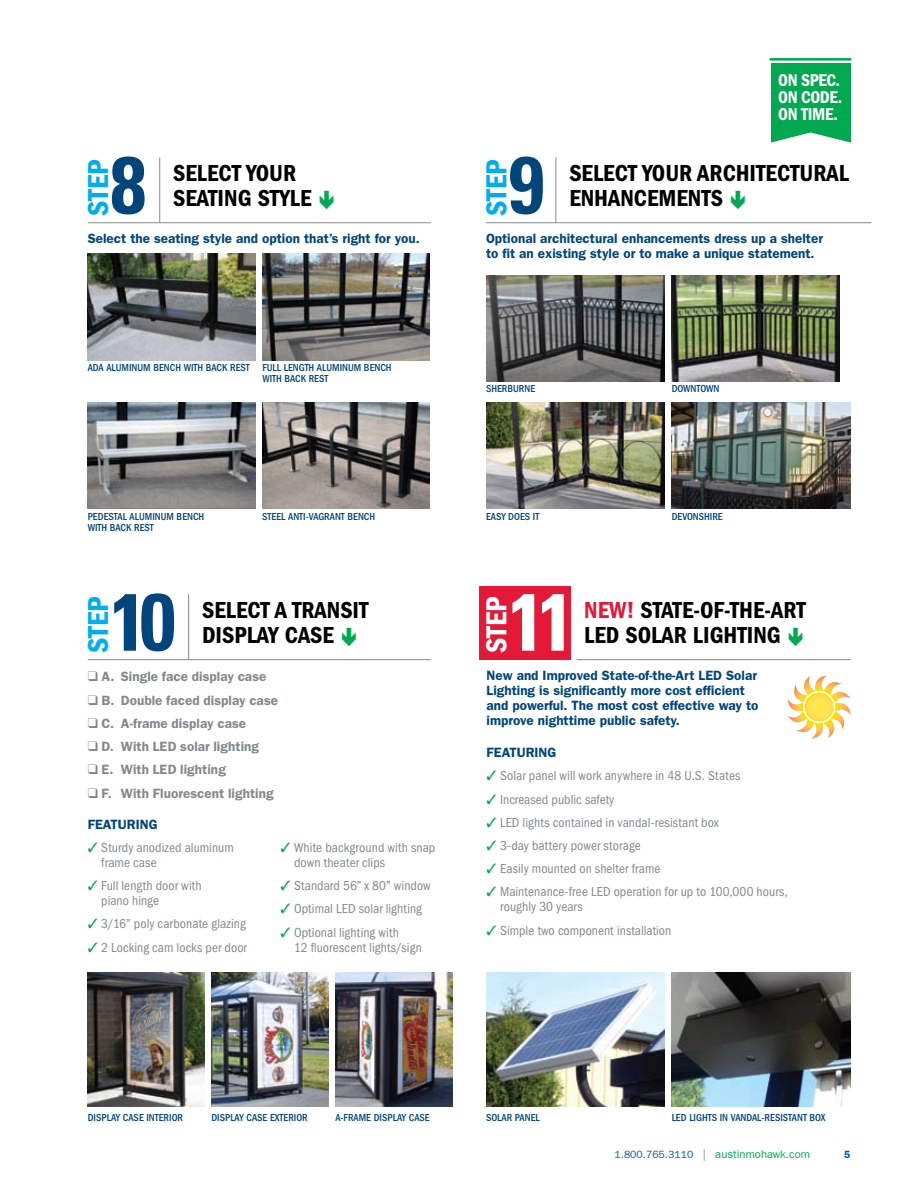
<style>
.page{position:relative;width:918px;height:1188px;background:#fff}
.page>*{position:absolute;margin:0;border:0;box-sizing:border-box;transform-origin:0 0}
.t1{font:700 condensed 81px "Univers LT Std";color:#00457c}
.t2{font:700 condensed 81px "Univers LT Std";color:#fff}
.t3{font:30px "ITC Franklin Gothic Std Dm Cd";color:#00aeef}
.t4{font:30px "ITC Franklin Gothic Std Dm Cd";color:#fff}
.t5{font:24px/25.5px "ITC Franklin Gothic Std Dm Cd";color:#000}
.t6{font:17.7px/16.8px "ITC Franklin Gothic Std Dm Cd";letter-spacing:-.025em;color:#fff}
.t7{font:condensed 13.5px/15px "ITC Franklin Gothic Std";letter-spacing:.005em;color:#81898e}
.t8{font:600 13.5px/15px "ITC Franklin Gothic Std";color:#00457c}
.t9{font:600 13.5px "ITC Franklin Gothic Std";letter-spacing:.005em;color:#81898e}
.t10{font:11.25px "ITC Franklin Gothic Std";color:#00a94f}
.t11{font:500 condensed 10.5px/11.2px "ITC Franklin Gothic Std";color:#00457c}
.t12{font:600 10.5px "ITC Franklin Gothic Std";color:#005daa}
.s1{color:#00a94f}
.s2{color:#e31937}
.s3{font-size:10.5px;color:#005daa}
.s4{font-size:12px;color:#81898e}
</style>
<div class="page">
<div style="left:479px;top:587px;width:92px;height:73px;background:#e31937"></div>
<img style="left:486px;top:972px;width:179px;height:135px">
<img style="left:672px;top:972px;width:178px;height:135px">
<img style="left:88px;top:402px;width:168px;height:107px">
<img style="left:88px;top:254px;width:168px;height:106px">
<img style="left:262px;top:254px;width:168px;height:106px">
<img style="left:262px;top:402px;width:168px;height:107px">
<hr style="left:88px;top:222px;width:343px;height:1px;background:#81898e">
<hr style="left:159px;top:157px;width:1px;height:65px;background:#81898e">
<img style="left:486px;top:403px;width:179px;height:106px">
<img style="left:486px;top:276px;width:179px;height:106px">
<img style="left:672px;top:276px;width:167px;height:106px">
<img style="left:672px;top:403px;width:178px;height:106px">
<hr style="left:486px;top:222px;width:385px;height:1px;background:#81898e">
<hr style="left:555px;top:157px;width:1px;height:65px;background:#81898e">
<img style="left:88px;top:972px;width:117px;height:135px">
<hr style="left:88px;top:659px;width:343px;height:1px;background:#81898e">
<hr style="left:188px;top:594px;width:1px;height:65px;background:#81898e">
<img style="left:211px;top:972px;width:117px;height:135px">
<hr style="left:577px;top:659px;width:273px;height:1px;background:#81898e">
<img style="left:335px;top:972px;width:117px;height:135px">
<svg style="left:788px;top:676px;width:62px;height:62px"></svg>
<svg style="left:805px;top:693px;width:29px;height:29px"></svg>
<div style="left:771px;top:63px;width:79px;height:80px;background:#00a94f"></div>
<hr style="left:771px;top:58px;width:79px;height:3px;background:#00a94f">
<svg style="left:771px;top:132px;width:80px;height:11px"></svg>
<h2 class="t3" style="left:81px;top:216px;width:58px;rotate:-90deg">STEP</h2>
<h1 class="t1" style="left:110px;top:135px;width:37px">8</h1>
<h3 class="t5" style="left:173px;top:160px;width:140px">SELECT YOUR<br>SEATING STYLE</h3>
<p class="t8" style="left:88px;top:231px;width:334px">Select the seating style and option that’s right for you.</p>
<p class="t11" style="left:88px;top:362px;width:164px">ADA ALUMINUM BENCH WITH BACK REST</p>
<p class="t11" style="left:262px;top:362px;width:125px">FULL LENGTH ALUMINUM BENCH<br>WITH BACK REST</p>
<p class="t11" style="left:88px;top:511px;width:112px;text-indent:21px">STAL ALUMINUM BENCH<br>WITH BACK REST</p>
<p class="t11" style="left:88px;top:511px;width:6px">PEDE</p>
<p class="t11" style="left:262px;top:511px;width:108px">STEEL ANTI-VAGRANT BENCH</p>
<h2 class="t3" style="left:81px;top:653px;width:58px;rotate:-90deg">STEP</h2>
<h1 class="t1" style="left:110px;top:572px;width:67px">10</h1>
<h3 class="t5" style="left:202px;top:597px;width:168px">SELECT A TRANSIT<br>DISPLAY CASE</h3>
<p class="t9" style="left:88px;top:669px;width:180px">❑ A. Single face display case</p>
<p class="t9" style="left:88px;top:692px;width:192px">❑ B. Double faced display case</p>
<p class="t9" style="left:88px;top:715px;width:160px">❑ C. A-frame display case</p>
<p class="t9" style="left:88px;top:739px;width:173px">❑ D. With LED solar lighting</p>
<p class="t9" style="left:88px;top:762px;width:140px">❑ E. With LED lighting</p>
<p class="t9" style="left:88px;top:785px;width:187px">❑ F. With Fluorescent lighting</p>
<p class="t8" style="left:88px;top:817px;width:9px">feat</p>
<p class="t8" style="left:118px;top:817px;width:31px">uring</p>
<p class="t7" style="left:101px;top:840px;width:134px;text-indent:-14px"><span class="s1">✓</span> Sturdy anodized aluminum frame case</p>
<p class="t7" style="left:101px;top:878px;width:102px;text-indent:-14px"><span class="s1">✓</span> Full length door with piano hinge</p>
<p class="t7" style="left:88px;top:917px;width:160px"><span class="s1">✓</span> 3/16” poly carbonate glazing</p>
<p class="t7" style="left:88px;top:940px;width:161px"><span class="s1">✓</span> 2 Locking cam locks per door</p>
<p class="t7" style="left:294px;top:840px;width:143px;text-indent:-14px"><span class="s1">✓</span> White background with snap down theater clips</p>
<p class="t7" style="left:281px;top:878px;width:152px"><span class="s1">✓</span> Standard 56” x 80” window</p>
<p class="t7" style="left:281px;top:902px;width:143px"><span class="s1">✓</span> Optimal LED solar lighting</p>
<p class="t7" style="left:294px;top:925px;width:129px;text-indent:-14px"><span class="s1">✓</span> Optional lighting with<br>12 fluorescent lights/sign</p>
<h3 class="t6" style="left:778px;top:72px;width:66px">ON SPEC.<br>ON CODE.<br>ON TIME.</h3>
<h2 class="t3" style="left:479px;top:216px;width:58px;rotate:-90deg">STEP</h2>
<h1 class="t1" style="left:508px;top:135px;width:37px">9</h1>
<h3 class="t5" style="left:569px;top:160px;width:281px">SELECT YOUR ARCHITECTURAL<br>ENHANCEMENTS</h3>
<p class="t8" style="left:486px;top:231px;width:338px">Optional architectural enhancements dress up a shelter to fit an existing style or to make a unique statement.</p>
<p class="t11" style="left:486px;top:383px;width:50px">SHERBURNE</p>
<p class="t11" style="left:486px;top:511px;width:55px">EASY DOES IT</p>
<p class="t11" style="left:672px;top:383px;width:49px">DOWNTOWN</p>
<p class="t11" style="left:672px;top:511px;width:52px">DEVONSHIRE</p>
<h2 class="t4" style="left:479px;top:653px;width:58px;rotate:-90deg">STEP</h2>
<h1 class="t2" style="left:508px;top:572px;width:67px">11</h1>
<h3 class="t5" style="left:584px;top:597px;width:223px"><span class="s2">NEW!</span> STATE-OF-THE-ART<br>LED</h3>
<h3 class="t5" style="left:626px;top:623px;width:157px">SOLAR LIGHTING</h3>
<p class="t8" style="left:487px;top:668px;width:273px">New and Improved State-of-the-Art LED Solar Lighting is significantly more cost efficient and powerful. The most cost effective way to improve nighttime public safety.</p>
<p class="t8" style="left:487px;top:745px;width:62px">Featuring</p>
<p class="t7" style="left:487px;top:768px;width:255px"><span class="s1">✓</span> Solar panel will work anywhere in 48 U.S. States</p>
<p class="t7" style="left:487px;top:792px;width:129px"><span class="s1">✓</span> Increased public safety</p>
<p class="t7" style="left:487px;top:815px;width:234px"><span class="s1">✓</span> LED lights contained in vandal-resistant box</p>
<p class="t7" style="left:487px;top:838px;width:156px"><span class="s1">✓</span> 3-day battery power storage</p>
<p class="t7" style="left:487px;top:861px;width:175px"><span class="s1">✓</span> Easily mounted on shelter frame</p>
<p class="t7" style="left:500px;top:885px;width:289px;text-indent:-14px"><span class="s1">✓</span> Maintenance-free LED operation for up to 100,000 hours, roughly 30 years</p>
<p class="t7" style="left:487px;top:923px;width:186px"><span class="s1">✓</span> Simple two component installation</p>
<p class="t11" style="left:88px;top:1112px;width:97px">DISPLAY CASE INTERIOR</p>
<p class="t11" style="left:211px;top:1112px;width:98px">DISPLAY CASE EXTERIOR</p>
<p class="t11" style="left:335px;top:1112px;width:95px">A-FRAME DISPLAY CASE</p>
<p class="t11" style="left:486px;top:1112px;width:50px">SOLAR PANEL</p>
<p class="t11" style="left:672px;top:1112px;width:155px">LED LIGHTS IN VANDAL-RESISTANT BOX</p>
<p class="t10" style="left:615px;top:1148px;width:197px"><span class="s3">1.800.765.3110</span> <span class="s4">|</span> austinmohawk.com</p>
<p class="t12" style="left:844px;top:1148px;width:8px">5</p>
</div>
